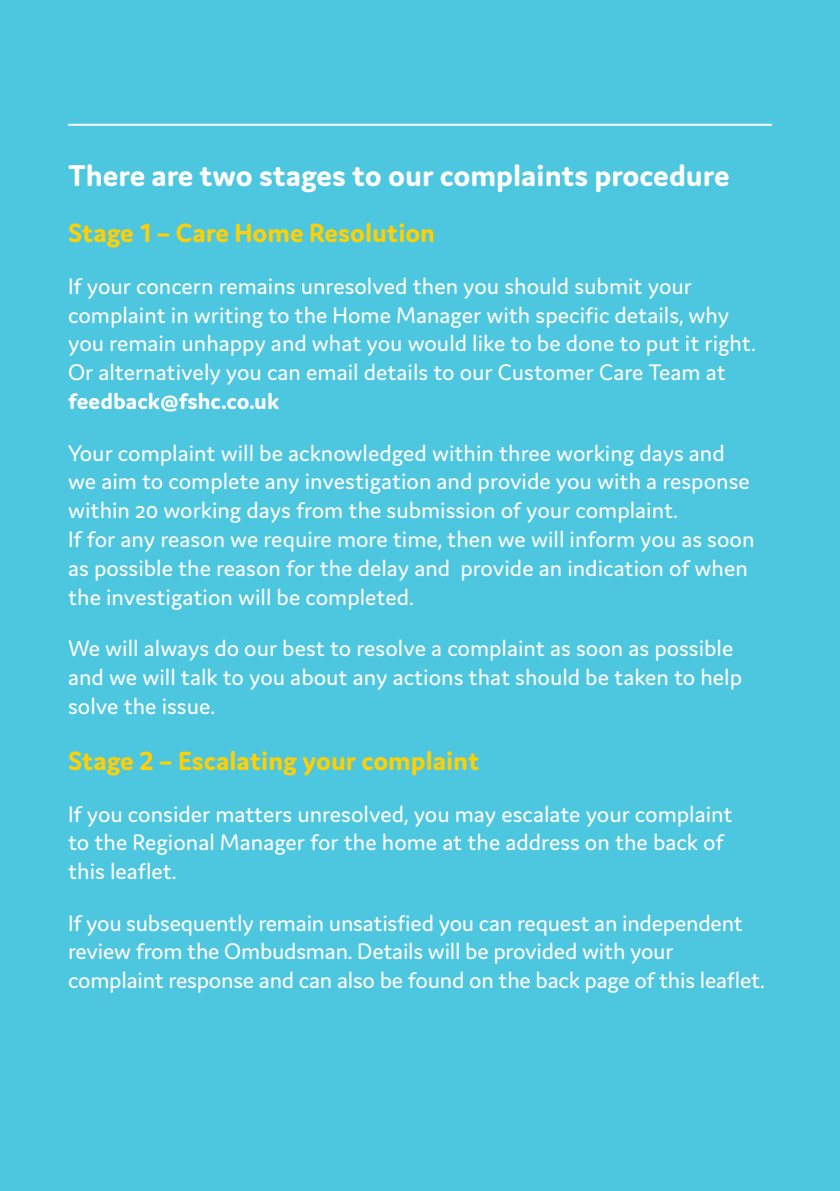
<style>
.page{position:relative;width:840px;height:1191px;background:#fff}
.page>*{position:absolute;margin:0;border:0;box-sizing:border-box;transform-origin:0 0}
.t1{font:700 32px "Domus";color:#fff}
.t2{font:700 28px "Domus";color:#fed006}
.t3{font:24px/28.8px "Domus";color:#fff}
.s1{font-weight:700}
</style>
<div class="page">
<div style="left:0;top:0;width:839px;height:1191px;background:#4dc6df"></div>
<hr style="left:68px;top:124px;width:703px;height:2px;background:#fff">
<p class="t1" style="left:68px;top:158px;width:662px">There are two stages to our complaints procedure</p>
<p class="t2" style="left:68px;top:218px;width:368px">Stage 1 – Care Home Resolution</p>
<p class="t3" style="left:68px;top:271px;width:689px">If your concern remains unresolved then you should submit your complaint in writing to the Home Manager with specific details, why you remain unhappy and what you would like to be done to put it right.<br>Or alternatively you can email details to our Customer Care Team at <span class="s1">feedback@fshc.co.uk</span></p>
<p class="t3" style="left:68px;top:438px;width:687px">Your complaint will be acknowledged within three working days and we aim to complete any investigation and provide you with a response within 20 working days from the submission of your complaint.<br>If for any reason we require more time, then we will inform you as soon as possible the reason for the delay and provide an indication of when the investigation will be completed.</p>
<p class="t3" style="left:68px;top:633px;width:675px">We will always do our best to resolve a complaint as soon as possible and we will talk to you about any actions that should be taken to help solve the issue.</p>
<p class="t2" style="left:68px;top:745px;width:412px">Stage 2 – Escalating your complaint</p>
<p class="t3" style="left:68px;top:799px;width:665px">If you consider matters unresolved, you may escalate your complaint to the Regional Manager for the home at the address on the back of this leaflet.</p>
<p class="t3" style="left:68px;top:908px;width:698px">If you subsequently remain unsatisfied you can request an independent review from the Ombudsman. Details will be provided with your complaint response and can also be found on the back page of this leaflet.</p>
</div>
